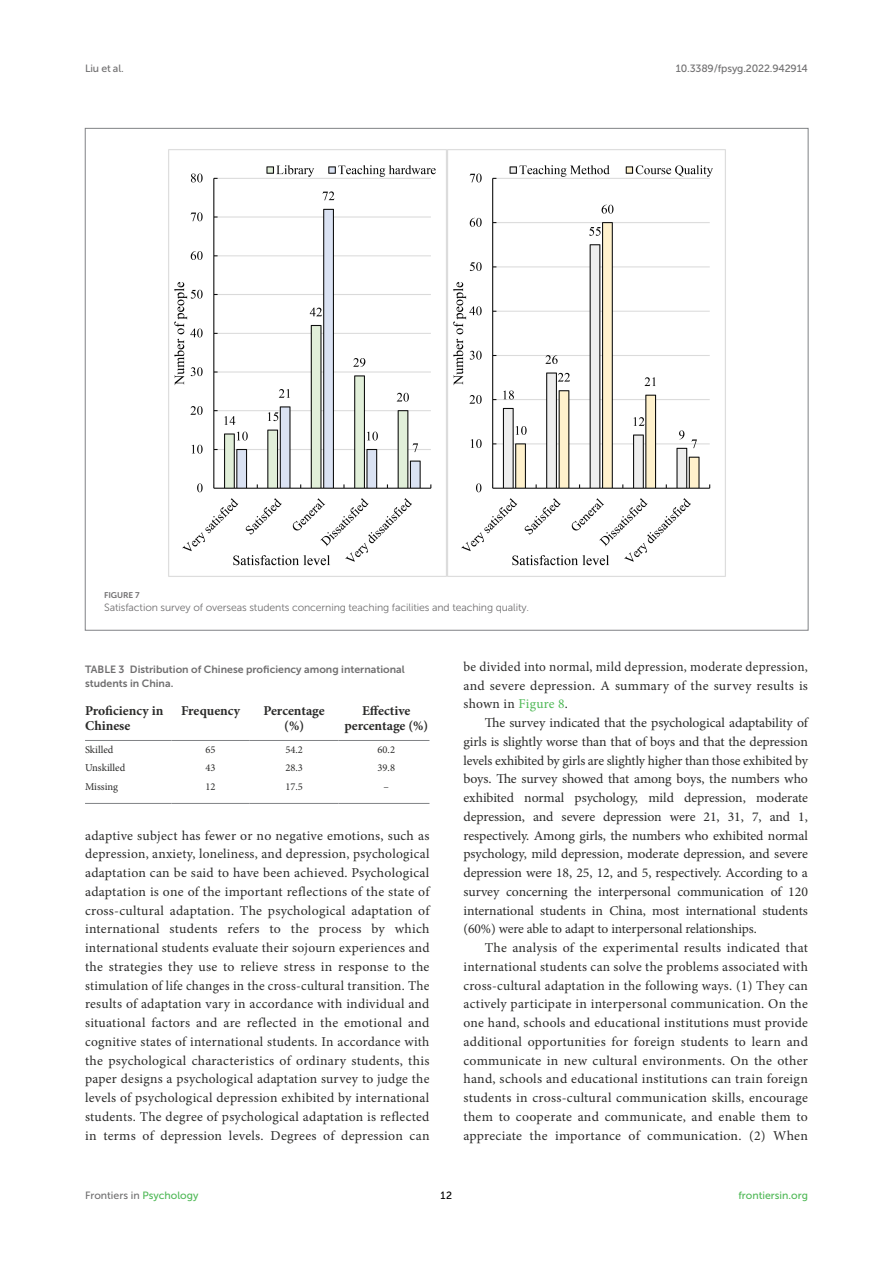
<style>
.page{position:relative;width:893px;height:1263px;background:#fff}
.page>*{position:absolute;margin:0;border:0;box-sizing:border-box;transform-origin:0 0}
.TEXT{font:13.5px/18.8px "Minion Pro";color:#2b2b2a;text-align:justify}
.TEXT_FLUSH{font:13.5px/18.8px "Minion Pro";letter-spacing:.02em;color:#2b2b2a;text-align:justify}
.TB_CH{font:700 13.5px/15px "Minion Pro";color:#2b2b2a;text-align:center}
.FIG_LEG{font:10.5px "Museo Sans 300";letter-spacing:-.01em;color:#706f70}
.TT{font:10.5px/13.5px "Museo Sans 700";color:#706f70}
.t1{font:10.5px "Museo Sans 500";letter-spacing:-.015em;color:#706f70}
.TB_TX{font:10.5px "Minion Pro";color:#2b2b2a}
.t2{font:10.5px "Museo Sans 500";color:#4eb855}
.t3{font:10.5px "Museo Sans 500";color:#000}
.FIG_HD{font:8.25px "Museo Sans 700";letter-spacing:-.01em;color:#706f70}
.s1{color:#4eb855}
</style>
<div class="page">
<img style="left:168px;top:149px;width:558px;height:428px">
<hr style="left:250px;top:803px;width:89px;height:1px;background:#808285">
<hr style="left:172px;top:803px;width:78px;height:1px;background:#808285">
<hr style="left:339px;top:803px;width:90px;height:1px;background:#808285">
<hr style="left:85px;top:803px;width:87px;height:1px;background:#808285">
<hr style="left:172px;top:740px;width:78px;height:1px;background:#808285">
<hr style="left:250px;top:740px;width:89px;height:1px;background:#808285">
<hr style="left:339px;top:740px;width:90px;height:1px;background:#808285">
<hr style="left:85px;top:740px;width:87px;height:1px;background:#808285">
<p class="t1" style="left:85px;top:63px;width:40px">Liu et al.</p>
<p class="t1" style="left:676px;top:63px;width:133px">10.3389/fpsyg.2022.942914</p>
<p class="FIG_HD" style="left:104px;top:590px;width:37px">FIGURE 7</p>
<p class="FIG_LEG" style="left:104px;top:602px;width:426px">Satisfaction survey of overseas students concerning teaching facilities and teaching quality.</p>
<p class="TT" style="left:85px;top:663px;width:321px">TABLE 3 Distribution of Chinese proficiency among international students in China.</p>
<p class="TB_CH" style="left:85px;top:703px;width:80px;text-align:left">Proficiency in<br>Chinese</p>
<p class="TB_CH" style="left:181px;top:703px;width:61px">Frequency</p>
<p class="TB_CH" style="left:264px;top:703px;width:63px">Percentage (%)</p>
<p class="TB_CH" style="left:344px;top:703px;width:85px">Effective percentage (%)</p>
<p class="TB_TX" style="left:85px;top:742px;width:30px">Skilled</p>
<p class="TB_TX" style="left:206px;top:742px;width:12px">65</p>
<p class="TB_TX" style="left:285px;top:742px;width:19px">54.2</p>
<p class="TB_TX" style="left:378px;top:742px;width:19px">60.2</p>
<p class="TB_TX" style="left:85px;top:761px;width:42px">Unskilled</p>
<p class="TB_TX" style="left:206px;top:761px;width:12px">43</p>
<p class="TB_TX" style="left:285px;top:761px;width:19px">28.3</p>
<p class="TB_TX" style="left:378px;top:761px;width:19px">39.8</p>
<p class="TB_TX" style="left:85px;top:780px;width:35px">Missing</p>
<p class="TB_TX" style="left:206px;top:780px;width:12px">12</p>
<p class="TB_TX" style="left:285px;top:780px;width:19px">17.5</p>
<p class="TB_TX" style="left:384px;top:780px;width:7px">–</p>
<p class="TEXT_FLUSH" style="left:85px;top:826px;width:346px">adaptive subject has fewer or no negative emotions, such as depression, anxiety, loneliness, and depression, psychological adaptation can be said to have been achieved. Psychological adaptation is one of the important reflections of the state of cross-cultural adaptation. The psychological adaptation of international students refers to the process by which international students evaluate their sojourn experiences and the strategies they use to relieve stress in response to the stimulation of life changes in the cross-cultural transition. The results of adaptation vary in accordance with individual and situational factors and are reflected in the emotional and cognitive states of international students. In accordance with the psychological characteristics of ordinary students, this paper designs a psychological adaptation survey to judge the levels of psychological depression exhibited by international students. The degree of psychological adaptation is reflected in terms of depression levels. Degrees of depression can</p>
<p class="TEXT_FLUSH" style="left:463px;top:657px;width:346px">be divided into normal, mild depression, moderate depression, and severe depression. A summary of the survey results is shown in <span class="s1">Figure 8</span>.</p>
<p class="TEXT" style="left:463px;top:713px;width:346px;text-indent:21px">The survey indicated that the psychological adaptability of girls is slightly worse than that of boys and that the depression levels exhibited by girls are slightly higher than those exhibited by boys. The survey showed that among boys, the numbers who exhibited normal psychology, mild depression, moderate depression, and severe depression were 21, 31, 7, and 1, respectively. Among girls, the numbers who exhibited normal psychology, mild depression, moderate depression, and severe depression were 18, 25, 12, and 5, respectively. According to a survey concerning the interpersonal communication of 120 international students in China, most international students (60%) were able to adapt to interpersonal relationships.</p>
<p class="TEXT" style="left:463px;top:938px;width:346px;text-indent:21px">The analysis of the experimental results indicated that international students can solve the problems associated with cross-cultural adaptation in the following ways. (1) They can actively participate in interpersonal communication. On the one hand, schools and educational institutions must provide additional opportunities for foreign students to learn and communicate in new cultural environments. On the other hand, schools and educational institutions can train foreign students in cross-cultural communication skills, encourage them to cooperate and communicate, and enable them to appreciate the importance of communication. (2) When</p>
<p class="t1" style="left:85px;top:1190px;width:115px">Frontiers in <span class="s1">Psychology</span></p>
<p class="t3" style="left:441px;top:1190px;width:13px">12</p>
<p class="t2" style="left:738px;top:1190px;width:71px">frontiersin.org</p>
</div>
